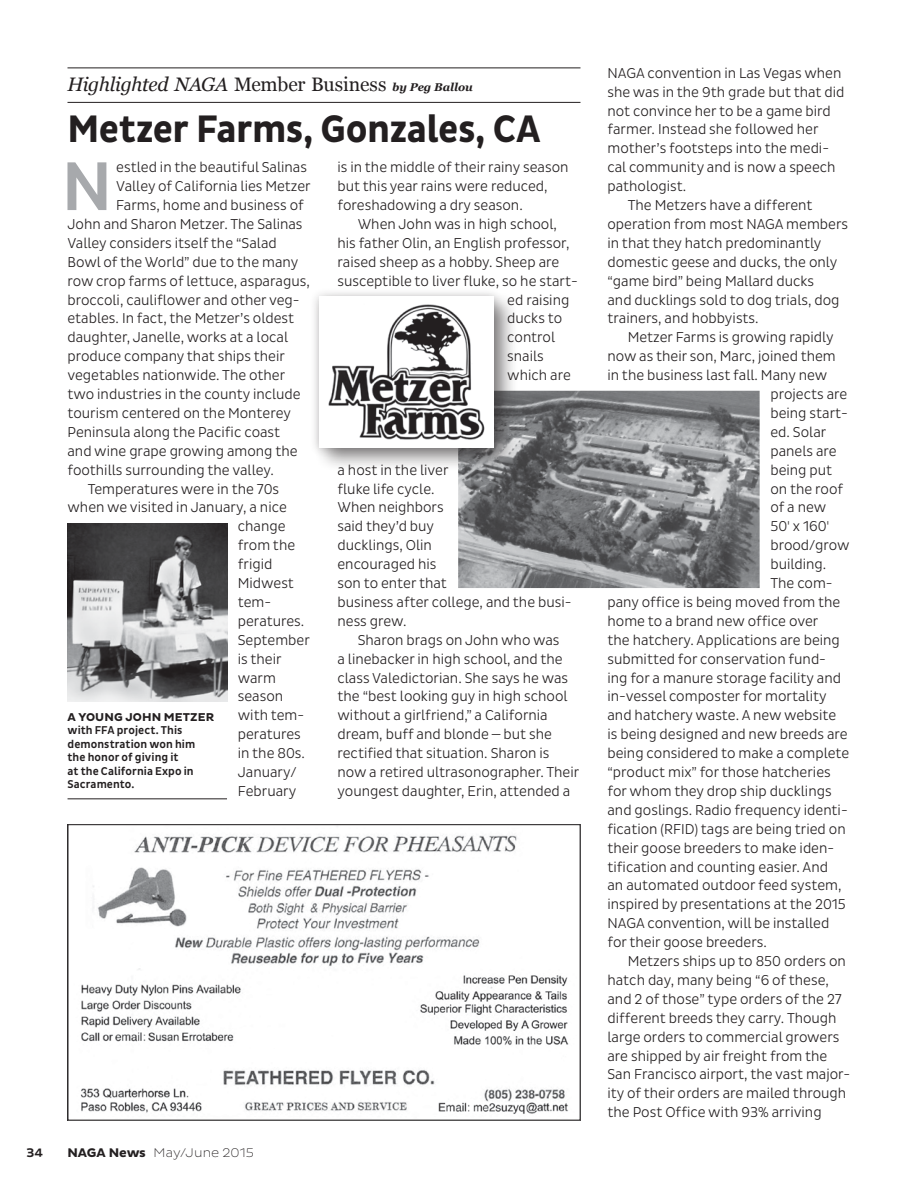
<style>
.page{position:relative;width:918px;height:1188px;background:#fff}
.page>*{position:absolute;margin:0;border:0;box-sizing:border-box;transform-origin:0 0}
.text_drop_cap{font:500 70.2px "Pluto Sans Cond";color:#a7a9ac}
.headline_small{font:700 39px "Pluto Sans Cond";letter-spacing:-.015em;color:#231f20}
.column{font:italic 19.5px "Georgia";letter-spacing:-.015em;color:#231f20}
.text{font:300 14.55px/18.9px "Pluto Sans Cond";color:#231f20}
.text_drop_cap-2{font:300 14.55px "Pluto Sans Cond";color:#231f20}
.t1{font:200 12.75px "Pluto Sans";letter-spacing:.01em;color:#231f20}
.t2{font:500 12.75px "Pluto Sans";color:#231f20}
.t3{font:500 11.55px/13.5px "Pluto Sans Cond";letter-spacing:.005em;color:#231f20}
.s1{font-style:normal}
.s2{font-weight:700;font-size:11.25px}
.s3{font-family:"Pluto Sans";font-weight:700}
.s4{font-weight:700}
</style>
<div class="page">
<hr style="left:68px;top:68px;width:512px;height:1px;background:#231f20">
<hr style="left:68px;top:102px;width:512px;height:1px;background:#231f20">
<hr style="left:68px;top:798px;width:159px;height:1px;background:#231f20">
<img style="left:458px;top:391px;width:302px;height:197px">
<div style="left:313px;top:291px;width:205px;height:181px;background:#231f20;opacity:.5"></div>
<div style="left:309px;top:286px;width:194px;height:171px;background:#231f20;opacity:.3"></div>
<img style="left:320px;top:297px;width:174px;height:151px">
<img style="left:80px;top:834px;width:489px;height:280px">
<div style="left:68px;top:824px;width:512px;height:296px;border:1px solid #231f20"></div>
<img style="left:68px;top:523px;width:159px;height:178px">
<p class="column" style="left:68px;top:72px;width:407px">Highlighted NAGA <span class="s1">Member Business</span> <span class="s2">by Peg Ballou</span></p>
<p class="headline_small" style="left:68px;top:107px;width:475px">Metzer Farms, Gonzales, CA</p>
<p class="text_drop_cap" style="left:62px;top:146px;width:52px">N</p>
<p class="text_drop_cap-2" style="left:116px;top:159px;width:192px">estled in the beautiful Salinas</p>
<p class="text_drop_cap-2" style="left:116px;top:178px;width:196px">Valley of California lies Metzer</p>
<p class="text_drop_cap-2" style="left:116px;top:197px;width:189px">Farms, home and business of</p>
<p class="text_drop_cap-2" style="left:68px;top:216px;width:237px">John and Sharon Metzer. The Salinas</p>
<p class="text_drop_cap-2" style="left:68px;top:235px;width:211px">Valley considers itself the “Salad</p>
<p class="text_drop_cap-2" style="left:68px;top:254px;width:232px">Bowl of the World” due to the many</p>
<p class="text_drop_cap-2" style="left:68px;top:272px;width:244px">row crop farms of lettuce, asparagus,</p>
<p class="text_drop_cap-2" style="left:68px;top:291px;width:234px">broccoli, cauliflower and other veg-</p>
<p class="text_drop_cap-2" style="left:68px;top:310px;width:228px">etables. In fact, the Metzer’s oldest</p>
<p class="text_drop_cap-2" style="left:68px;top:329px;width:222px">daughter, Janelle, works at a local</p>
<p class="text_drop_cap-2" style="left:68px;top:348px;width:219px">produce company that ships their</p>
<p class="text_drop_cap-2" style="left:68px;top:367px;width:219px">vegetables nationwide. The other</p>
<p class="text_drop_cap-2" style="left:68px;top:386px;width:235px">two industries in the county include</p>
<p class="text_drop_cap-2" style="left:68px;top:405px;width:225px">tourism centered on the Monterey</p>
<p class="text_drop_cap-2" style="left:68px;top:424px;width:214px">Peninsula along the Pacific coast</p>
<p class="text_drop_cap-2" style="left:68px;top:443px;width:232px">and wine grape growing among the</p>
<p class="text_drop_cap-2" style="left:68px;top:461px;width:208px">foothills surrounding the valley.</p>
<p class="text" style="left:88px;top:479px;width:193px">Temperatures were in the 70s</p>
<p class="text" style="left:68px;top:498px;width:221px">when we visited in January, a nice</p>
<p class="text" style="left:238px;top:517px;width:49px">change</p>
<p class="text" style="left:238px;top:536px;width:59px">from the</p>
<p class="text" style="left:238px;top:555px;width:36px">frigid</p>
<p class="text" style="left:238px;top:574px;width:58px">Midwest</p>
<p class="text" style="left:238px;top:593px;width:35px">tem-</p>
<p class="text" style="left:238px;top:612px;width:68px">peratures.</p>
<p class="text" style="left:238px;top:630px;width:74px">September</p>
<p class="text" style="left:238px;top:649px;width:45px">is their</p>
<p class="text" style="left:238px;top:668px;width:40px">warm</p>
<p class="text" style="left:238px;top:687px;width:47px">season</p>
<p class="text" style="left:238px;top:706px;width:68px">with tem-</p>
<p class="text" style="left:238px;top:725px;width:65px">peratures</p>
<p class="text" style="left:238px;top:744px;width:69px">in the 80s.</p>
<p class="text" style="left:238px;top:763px;width:60px">January/</p>
<p class="text" style="left:238px;top:782px;width:60px">February</p>
<p class="t3" style="left:68px;top:711px;width:148px"><span class="s3">A YOUNG JOHN METZER </span>with FFA project. This demonstration won him the honor of giving it<br>at the California Expo in<br>Sacramento.</p>
<p class="text" style="left:338px;top:158px;width:233px">is in the middle of their rainy season but this year rains were reduced, foreshadowing a dry season.</p>
<p class="text" style="left:358px;top:215px;width:201px">When John was in high school,</p>
<p class="text" style="left:338px;top:234px;width:233px">his father Olin, an English professor,</p>
<p class="text" style="left:338px;top:252px;width:223px">raised sheep as a hobby. Sheep are</p>
<p class="text" style="left:338px;top:271px;width:242px">susceptible to liver fluke, so he start-</p>
<p class="text" style="left:507px;top:290px;width:64px">ed raising</p>
<p class="text" style="left:507px;top:309px;width:56px">ducks to</p>
<p class="text" style="left:507px;top:328px;width:49px">control</p>
<p class="text" style="left:507px;top:347px;width:38px">snails</p>
<p class="text" style="left:507px;top:366px;width:65px">which are</p>
<p class="text" style="left:338px;top:460px;width:236px">a host in the liver<br>fluke life cycle.<br>When neighbors<br>said they’d buy<br>ducklings, Olin<br>encouraged his<br>son to enter that<br>business after college, and the busi&shy;ness grew.</p>
<p class="text" style="left:338px;top:630px;width:243px;text-indent:20px">Sharon brags on John who was<br>a linebacker in high school, and the class Valedictorian. She says he was the “best looking guy in high school without a girlfriend,” a California dream, buff and blonde—but she rectified that situation. Sharon is now a retired ultrasonographer. Their youngest daughter, Erin, attended a</p>
<p class="t2" style="left:27px;top:1146px;width:18px">34</p>
<p class="t1" style="left:68px;top:1146px;width:188px"><span class="s4">NAGA News</span> May/June 2015</p>
<p class="text" style="left:608px;top:63px;width:239px">NAGA convention in Las Vegas when she was in the 9th grade but that did not convince her to be a game bird farmer. Instead she followed her mother’s footsteps into the medi&shy;cal community and is now a speech pathologist.</p>
<p class="text" style="left:608px;top:196px;width:242px;text-indent:20px">The Metzers have a different operation from most NAGA members in that they hatch predominantly domestic geese and ducks, the only “game bird” being Mallard ducks<br>and ducklings sold to dog trials, dog trainers, and hobbyists.</p>
<p class="text" style="left:628px;top:328px;width:207px">Metzer Farms is growing rapidly</p>
<p class="text" style="left:608px;top:347px;width:230px">now as their son, Marc, joined them</p>
<p class="text" style="left:608px;top:366px;width:221px">in the business last fall. Many new</p>
<p class="text" style="left:770px;top:385px;width:78px">projects are</p>
<p class="text" style="left:770px;top:404px;width:79px">being start-</p>
<p class="text" style="left:770px;top:423px;width:57px">ed. Solar</p>
<p class="text" style="left:770px;top:441px;width:68px">panels are</p>
<p class="text" style="left:770px;top:460px;width:63px">being put</p>
<p class="text" style="left:770px;top:479px;width:74px">on the roof</p>
<p class="text" style="left:770px;top:498px;width:57px">of a new</p>
<p class="text" style="left:770px;top:517px;width:61px">50' x 160'</p>
<p class="text" style="left:770px;top:536px;width:81px">brood/grow</p>
<p class="text" style="left:770px;top:555px;width:57px">building.</p>
<p class="text" style="left:770px;top:574px;width:64px">The com-</p>
<p class="text" style="left:608px;top:593px;width:234px">pany office is being moved from the</p>
<p class="text" style="left:608px;top:612px;width:212px">home to a brand new office over</p>
<p class="text" style="left:608px;top:630px;width:234px">the hatchery. Applications are being</p>
<p class="text" style="left:608px;top:649px;width:220px">submitted for conservation fund-</p>
<p class="text" style="left:608px;top:668px;width:235px">ing for a manure storage facility and</p>
<p class="text" style="left:608px;top:687px;width:221px">in-vessel composter for mortality</p>
<p class="text" style="left:608px;top:706px;width:230px">and hatchery waste. A new website</p>
<p class="text" style="left:608px;top:725px;width:242px">is being designed and new breeds are</p>
<p class="text" style="left:608px;top:744px;width:243px">being considered to make a complete</p>
<p class="text" style="left:608px;top:763px;width:225px">“product mix” for those hatcheries</p>
<p class="text" style="left:608px;top:782px;width:226px">for whom they drop ship ducklings</p>
<p class="text" style="left:608px;top:801px;width:242px">and goslings. Radio frequency identi-</p>
<p class="text" style="left:608px;top:819px;width:240px">fication (RFID) tags are being tried on</p>
<p class="text" style="left:608px;top:838px;width:228px">their goose breeders to make iden-</p>
<p class="text" style="left:608px;top:857px;width:222px">tification and counting easier. And</p>
<p class="text" style="left:608px;top:876px;width:236px">an automated outdoor feed system,</p>
<p class="text" style="left:608px;top:895px;width:240px">inspired by presentations at the 2015</p>
<p class="text" style="left:608px;top:914px;width:223px">NAGA convention, will be installed</p>
<p class="text" style="left:608px;top:933px;width:161px">for their goose breeders.</p>
<p class="text" style="left:608px;top:952px;width:244px;text-indent:20px">Metzers ships up to 850 orders on hatch day, many being “6 of these, and 2 of those” type orders of the 27 different breeds they carry. Though large orders to commercial growers are shipped by air freight from the San Francisco airport, the vast major&shy;ity of their orders are mailed through the Post Office with 93% arriving</p>
</div>
